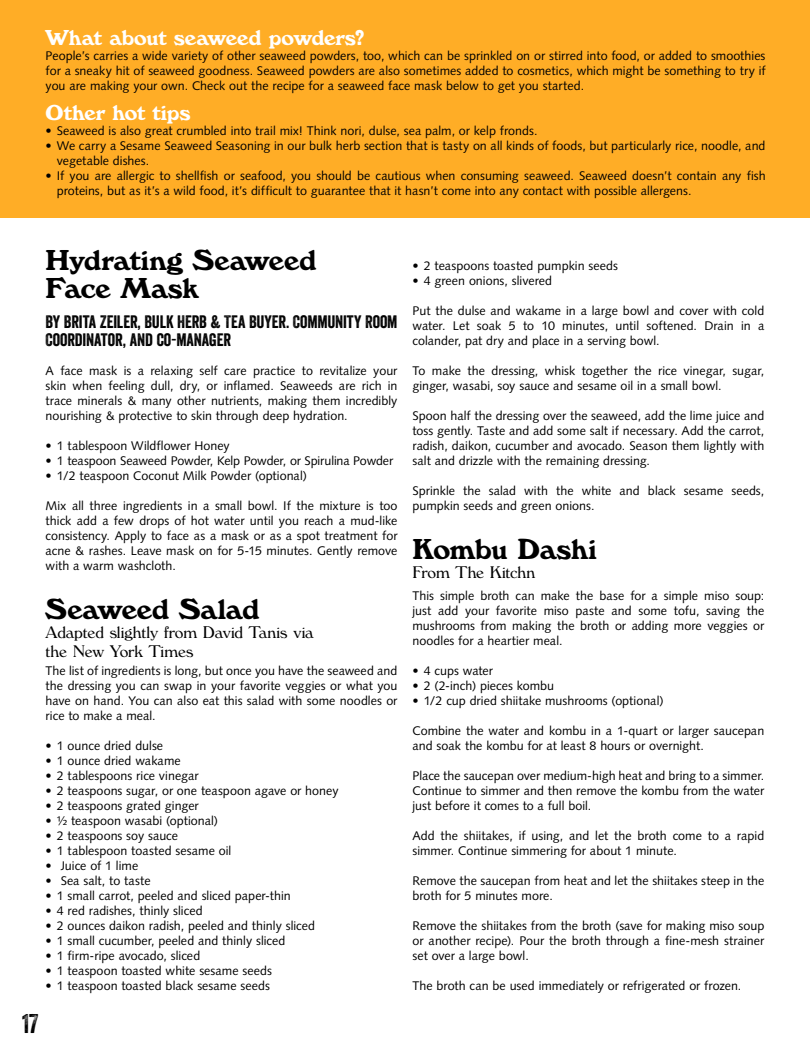
<style>
.page{position:relative;width:810px;height:1058px;background:#fff}
.page>*{position:absolute;margin:0;border:0;box-sizing:border-box;transform-origin:0 0}
.t1{font:700 30px/27.5px "Windsor D";color:#000}
.t2{font:26.25px "Veneer Two";color:#000}
.t3{font:700 22.5px "Windsor D";color:#fff}
.t4{font:17.5px/18.8px "Veneer";letter-spacing:-.01em;color:#000}
.t5{font:17.5px/18.8px "Windsor D";letter-spacing:-.005em;color:#000}
.t6{font:12.5px/15px "Syntax LT Std";color:#000;text-align:justify}
</style>
<div class="page">
<div style="left:0;top:0;width:810px;height:217px;background:#ffad26"></div>
<hr style="left:809px;top:905px;width:1px;height:153px;background:#ffad26">
<h3 class="t3" style="left:46px;top:24px;width:320px">What about seaweed powders?</h3>
<p class="t6" style="left:46px;top:48px;width:722px">People’s carries a wide variety of other seaweed powders, too, which can be sprinkled on or stirred into food, or added to smoothies for a sneaky hit of seaweed goodness. Seaweed powders are also sometimes added to cosmetics, which might be something to try if you are making your own. Check out the recipe for a seaweed face mask below to get you started.</p>
<h3 class="t3" style="left:46px;top:99px;width:146px">Other hot tips</h3>
<p class="t6" style="left:46px;top:123px;width:493px">• Seaweed is also great crumbled into trail mix! Think nori, dulse, sea palm, or kelp fronds.</p>
<p class="t6" style="left:57px;top:138px;width:710px;text-indent:-11px">• We carry a Sesame Seaweed Seasoning in our bulk herb section that is tasty on all kinds of foods, but particularly rice, noodle, and vegetable dishes.</p>
<p class="t6" style="left:57px;top:168px;width:710px;text-indent:-11px">• If you are allergic to shellfish or seafood, you should be cautious when consuming seaweed. Seaweed doesn’t contain any fish proteins, but as it’s a wild food, it’s difficult to guarantee that it hasn’t come into any contact with possible allergens.</p>
<h1 class="t1" style="left:46px;top:247px;width:272px">Hydrating Seaweed<br>Face Mask</h1>
<h3 class="t4" style="left:46px;top:312px;width:353px">BY BRITA ZEILER, BULK HERB &amp; TEA BUYER. COMMUNITY ROOM<br>COORDINATOR, AND CO-MANAGER</h3>
<p class="t6" style="left:46px;top:363px;width:353px">A face mask is a relaxing self care practice to revitalize your skin when feeling dull, dry, or inflamed. Seaweeds are rich in trace minerals &amp; many other nutrients, making them incredibly nourishing &amp; protective to skin through deep hydration.</p>
<p class="t6" style="left:46px;top:438px;width:186px">• 1 tablespoon Wildflower Honey</p>
<p class="t6" style="left:46px;top:453px;width:349px">• 1 teaspoon Seaweed Powder, Kelp Powder, or Spirulina Powder</p>
<p class="t6" style="left:46px;top:468px;width:263px">• 1/2 teaspoon Coconut Milk Powder (optional)</p>
<p class="t6" style="left:46px;top:498px;width:353px">Mix all three ingredients in a small bowl. If the mixture is too thick add a few drops of hot water until you reach a mud-like consistency. Apply to face as a mask or as a spot treatment for acne &amp; rashes. Leave mask on for 5-15 minutes. Gently remove with a warm washcloth.</p>
<h1 class="t1" style="left:46px;top:595px;width:216px">Seaweed Salad</h1>
<h3 class="t5" style="left:46px;top:623px;width:269px">Adapted slightly from David Tanis via the New York Times</h3>
<p class="t6" style="left:46px;top:663px;width:353px">The list of ingredients is long, but once you have the seaweed and the dressing you can swap in your favorite veggies or what you have on hand. You can also eat this salad with some noodles or rice to make a meal.</p>
<p class="t6" style="left:46px;top:738px;width:119px">• 1 ounce dried dulse</p>
<p class="t6" style="left:46px;top:753px;width:137px">• 1 ounce dried wakame</p>
<p class="t6" style="left:46px;top:768px;width:155px">• 2 tablespoons rice vinegar</p>
<p class="t6" style="left:46px;top:783px;width:295px">• 2 teaspoons sugar, or one teaspoon agave or honey</p>
<p class="t6" style="left:46px;top:798px;width:155px">• 2 teaspoons grated ginger</p>
<p class="t6" style="left:46px;top:813px;width:174px">• ½ teaspoon wasabi (optional)</p>
<p class="t6" style="left:46px;top:828px;width:134px">• 2 teaspoons soy sauce</p>
<p class="t6" style="left:46px;top:843px;width:187px">• 1 tablespoon toasted sesame oil</p>
<p class="t6" style="left:46px;top:858px;width:94px">• Juice of 1 lime</p>
<p class="t6" style="left:46px;top:873px;width:107px">• Sea salt, to taste</p>
<p class="t6" style="left:46px;top:888px;width:247px">• 1 small carrot, peeled and sliced paper-thin</p>
<p class="t6" style="left:46px;top:903px;width:159px">• 4 red radishes, thinly sliced</p>
<p class="t6" style="left:46px;top:918px;width:271px">• 2 ounces daikon radish, peeled and thinly sliced</p>
<p class="t6" style="left:46px;top:933px;width:241px">• 1 small cucumber, peeled and thinly sliced</p>
<p class="t6" style="left:46px;top:948px;width:156px">• 1 firm-ripe avocado, sliced</p>
<p class="t6" style="left:46px;top:963px;width:228px">• 1 teaspoon toasted white sesame seeds</p>
<p class="t6" style="left:46px;top:978px;width:226px">• 1 teaspoon toasted black sesame seeds</p>
<h2 class="t2" style="left:22px;top:1007px;width:18px">17</h2>
<p class="t6" style="left:412px;top:258px;width:207px">• 2 teaspoons toasted pumpkin seeds</p>
<p class="t6" style="left:412px;top:273px;width:141px">• 4 green onions, slivered</p>
<p class="t6" style="left:412px;top:303px;width:353px">Put the dulse and wakame in a large bowl and cover with cold water. Let soak 5 to 10 minutes, until softened. Drain in a colander, pat dry and place in a serving bowl.</p>
<p class="t6" style="left:412px;top:363px;width:353px">To make the dressing, whisk together the rice vinegar, sugar, ginger, wasabi, soy sauce and sesame oil in a small bowl.</p>
<p class="t6" style="left:412px;top:408px;width:353px">Spoon half the dressing over the seaweed, add the lime juice and toss gently. Taste and add some salt if necessary. Add the carrot, radish, daikon, cucumber and avocado. Season them lightly with salt and drizzle with the remaining dressing.</p>
<p class="t6" style="left:412px;top:483px;width:353px">Sprinkle the salad with the white and black sesame seeds, pumpkin seeds and green onions.</p>
<h1 class="t1" style="left:412px;top:535px;width:186px">Kombu Dashi</h1>
<h3 class="t5" style="left:412px;top:563px;width:124px">From The Kitchn</h3>
<p class="t6" style="left:412px;top:588px;width:353px">This simple broth can make the base for a simple miso soup: just add your favorite miso paste and some tofu, saving the mushrooms from making the broth or adding more veggies or noodles for a heartier meal.</p>
<p class="t6" style="left:412px;top:663px;width:82px">• 4 cups water</p>
<p class="t6" style="left:412px;top:678px;width:143px">• 2 (2-inch) pieces kombu</p>
<p class="t6" style="left:412px;top:693px;width:253px">• 1/2 cup dried shiitake mushrooms (optional)</p>
<p class="t6" style="left:412px;top:723px;width:353px">Combine the water and kombu in a 1-quart or larger saucepan and soak the kombu for at least 8 hours or overnight.</p>
<p class="t6" style="left:412px;top:768px;width:353px">Place the saucepan over medium-high heat and bring to a simmer.<br>Continue to simmer and then remove the kombu from the water just before it comes to a full boil.</p>
<p class="t6" style="left:412px;top:828px;width:353px">Add the shiitakes, if using, and let the broth come to a rapid simmer. Continue simmering for about 1 minute.</p>
<p class="t6" style="left:412px;top:873px;width:353px">Remove the saucepan from heat and let the shiitakes steep in the broth for 5 minutes more.</p>
<p class="t6" style="left:412px;top:918px;width:353px">Remove the shiitakes from the broth (save for making miso soup or another recipe). Pour the broth through a fine-mesh strainer set over a large bowl.</p>
<p class="t6" style="left:412px;top:978px;width:330px">The broth can be used immediately or refrigerated or frozen.</p>
</div>
